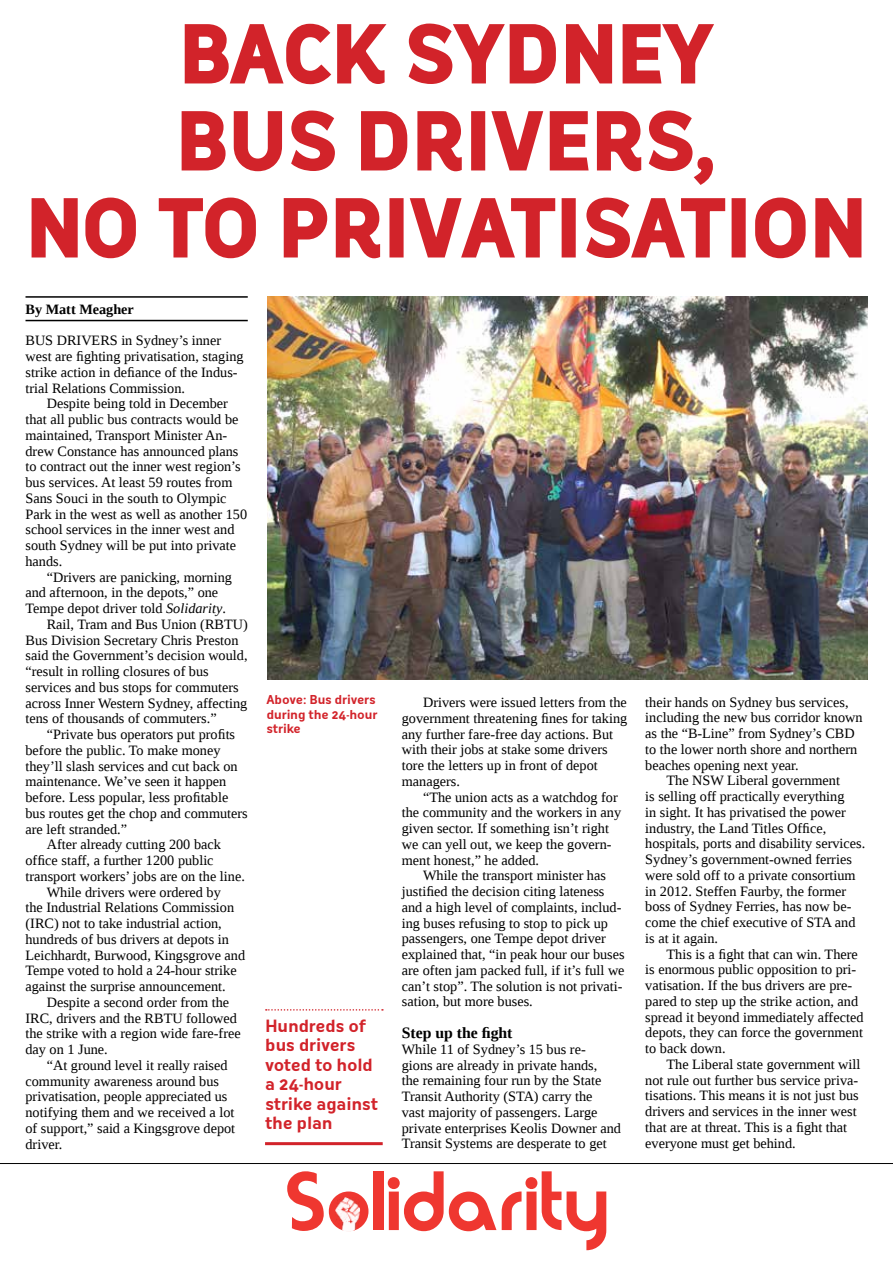
<style>
.page{position:relative;width:893px;height:1263px;background:#fff}
.page>*{position:absolute;margin:0;border:0;box-sizing:border-box;transform-origin:0 0}
.t1{font:700 75px/87px "Oceania";letter-spacing:.015em;color:#d2232a;text-align:center}
.t2{font:74.1px "Moderna";color:#ef3730}
.t3{font:700 16.5px/19.5px "Oceania";letter-spacing:-.01em;color:#d2232a}
.t4{font:700 15.75px "Liberation Serif";color:#000}
.t5{font:14.25px/15.8px "Liberation Serif";color:#000}
.t6{font:700 14.25px "Liberation Serif";color:#000}
.t7{font:700 12px/14.4px "Oceania";letter-spacing:-.01em;color:#d2232a}
.s1{font-style:italic}
</style>
<div class="page">
<div style="left:335px;top:1199px;width:27px;height:23px;background:#ef3730"></div>
<img style="left:335px;top:1197px;width:25px;height:33px">
<hr style="left:0;top:1163px;width:893px;height:1px;background:#000">
<svg style="left:184px;top:23px;width:203px;height:62px"></svg>
<svg style="left:408px;top:23px;width:148px;height:61px"></svg>
<svg style="left:566px;top:24px;width:47px;height:60px"></svg>
<svg style="left:622px;top:24px;width:92px;height:60px"></svg>
<svg style="left:31px;top:197px;width:105px;height:62px"></svg>
<svg style="left:158px;top:110px;width:568px;height:149px"></svg>
<div style="left:732px;top:198px;width:14px;height:59px;border:3px solid #d2232a"></div>
<svg style="left:755px;top:197px;width:51px;height:62px"></svg>
<svg style="left:815px;top:198px;width:47px;height:60px"></svg>
<hr style="left:26px;top:296px;width:222px;height:2px;background:#000">
<hr style="left:26px;top:320px;width:222px;height:1px;background:#000">
<img style="left:268px;top:297px;width:599px;height:382px">
<svg style="left:266px;top:1009px;width:117px;height:1px"></svg>
<hr style="left:265px;top:1142px;width:118px;height:3px;background:#d2232a">
<h1 class="t1" style="left:26px;top:11px;width:841px">BACK SYDNEY<br>BUS DRIVERS,<br>NO TO PRIVATISATION</h1>
<p class="t6" style="left:26px;top:299px;width:110px">By Matt Meagher</p>
<p class="t5" style="left:26px;top:333px;width:220px">BUS DRIVERS in Sydney’s inner west are fighting privatisation, staging strike action in defiance of the Indus&shy;trial Relations Commission.</p>
<p class="t5" style="left:26px;top:396px;width:223px;text-indent:21px">Despite being told in December that all public bus contracts would be maintained, Transport Minister An&shy;drew Constance has announced plans to contract out the inner west region’s bus services. At least 59 routes from Sans Souci in the south to Olympic Park in the west as well as another 150 school services in the inner west and south Sydney will be put into private hands.</p>
<p class="t5" style="left:47px;top:569px;width:187px">“Drivers are panicking, morning</p>
<p class="t5" style="left:26px;top:585px;width:194px">and afternoon, in the depots,” one</p>
<p class="t5" style="left:26px;top:600px;width:202px">Tempe depot driver told <span class="s1">Solidarity</span>.</p>
<p class="t5" style="left:47px;top:616px;width:202px">Rail, Tram and Bus Union (RBTU)</p>
<p class="t5" style="left:26px;top:632px;width:214px">Bus Division Secretary Chris Preston</p>
<p class="t5" style="left:26px;top:648px;width:224px">said the Government’s decision would,</p>
<p class="t5" style="left:26px;top:663px;width:185px">“result in rolling closures of bus</p>
<p class="t5" style="left:26px;top:679px;width:215px">services and bus stops for commuters</p>
<p class="t5" style="left:26px;top:695px;width:223px">across Inner Western Sydney, affecting</p>
<p class="t5" style="left:26px;top:711px;width:193px">tens of thousands of commuters.”</p>
<p class="t5" style="left:47px;top:726px;width:190px">“Private bus operators put profits</p>
<p class="t5" style="left:26px;top:742px;width:197px">before the public. To make money</p>
<p class="t5" style="left:26px;top:758px;width:214px">they’ll slash services and cut back on</p>
<p class="t5" style="left:26px;top:773px;width:202px">maintenance. We’ve seen it happen</p>
<p class="t5" style="left:26px;top:789px;width:204px">before. Less popular, less profitable</p>
<p class="t5" style="left:26px;top:805px;width:224px">bus routes get the chop and commuters</p>
<p class="t5" style="left:26px;top:821px;width:103px">are left stranded.”</p>
<p class="t5" style="left:47px;top:836px;width:176px">After already cutting 200 back</p>
<p class="t5" style="left:26px;top:852px;width:190px">office staff, a further 1200 public</p>
<p class="t5" style="left:26px;top:868px;width:221px">transport workers’ jobs are on the line.</p>
<p class="t5" style="left:47px;top:884px;width:176px">While drivers were ordered by</p>
<p class="t5" style="left:26px;top:899px;width:210px">the Industrial Relations Commission</p>
<p class="t5" style="left:26px;top:915px;width:198px">(IRC) not to take industrial action,</p>
<p class="t5" style="left:26px;top:931px;width:205px">hundreds of bus drivers at depots in</p>
<p class="t5" style="left:26px;top:947px;width:221px">Leichhardt, Burwood, Kingsgrove and</p>
<p class="t5" style="left:26px;top:962px;width:213px">Tempe voted to hold a 24-hour strike</p>
<p class="t5" style="left:26px;top:978px;width:202px">against the surprise announcement.</p>
<p class="t5" style="left:47px;top:994px;width:184px">Despite a second order from the</p>
<p class="t5" style="left:26px;top:1010px;width:213px">IRC, drivers and the RBTU followed</p>
<p class="t5" style="left:26px;top:1025px;width:217px">the strike with a region wide fare-free</p>
<p class="t5" style="left:26px;top:1041px;width:84px">day on 1 June.</p>
<p class="t5" style="left:47px;top:1057px;width:182px">“At ground level it really raised</p>
<p class="t5" style="left:26px;top:1073px;width:195px">community awareness around bus</p>
<p class="t5" style="left:26px;top:1088px;width:203px">privatisation, people appreciated us</p>
<p class="t5" style="left:26px;top:1104px;width:210px">notifying them and we received a lot</p>
<p class="t5" style="left:26px;top:1120px;width:211px">of support,” said a Kingsgrove depot</p>
<p class="t5" style="left:26px;top:1136px;width:38px">driver.</p>
<p class="t7" style="left:266px;top:693px;width:113px">Above: Bus drivers during the 24-hour strike</p>
<p class="t3" style="left:265px;top:1016px;width:115px">Hundreds of bus drivers voted to hold a 24-hour strike against the plan</p>
<p class="t5" style="left:402px;top:694px;width:227px;text-indent:21px">Drivers were issued letters from the government threatening fines for taking any further fare-free day actions. But with their jobs at stake some drivers tore the letters up in front of depot managers.</p>
<p class="t5" style="left:402px;top:789px;width:221px;text-indent:21px">“The union acts as a watchdog for the community and the workers in any given sector. If something isn’t right we can yell out, we keep the govern&shy;ment honest,” he added.</p>
<p class="t5" style="left:402px;top:867px;width:224px;text-indent:21px">While the transport minister has justified the decision citing lateness and a high level of complaints, includ&shy;ing buses refusing to stop to pick up passengers, one Tempe depot driver explained that, “in peak hour our buses are often jam packed full, if it’s full we can’t stop”. The solution is not privati&shy;sation, but more buses.</p>
<p class="t4" style="left:402px;top:1022px;width:112px">Step up the fight</p>
<p class="t5" style="left:402px;top:1041px;width:221px">While 11 of Sydney’s 15 bus re-<br>gions are already in private hands,<br>the remaining four run by the State Transit Authority (STA) carry the<br>vast majority of passengers. Large private enterprises Keolis Downer and Transit Systems are desperate to get</p>
<h2 class="t2" style="left:282px;top:1155px;width:326px">Solidarity</h2>
<p class="t5" style="left:645px;top:694px;width:205px">their hands on Sydney bus services,</p>
<p class="t5" style="left:645px;top:710px;width:219px">including the new bus corridor known</p>
<p class="t5" style="left:645px;top:725px;width:211px">as the “B-Line” from Sydney’s CBD</p>
<p class="t5" style="left:645px;top:741px;width:214px">to the lower north shore and northern</p>
<p class="t5" style="left:645px;top:757px;width:155px">beaches opening next year.</p>
<p class="t5" style="left:666px;top:773px;width:175px">The NSW Liberal government</p>
<p class="t5" style="left:645px;top:788px;width:201px">is selling off practically everything</p>
<p class="t5" style="left:645px;top:804px;width:202px">in sight. It has privatised the power</p>
<p class="t5" style="left:645px;top:820px;width:183px">industry, the Land Titles Office,</p>
<p class="t5" style="left:645px;top:836px;width:222px">hospitals, ports and disability services.</p>
<p class="t5" style="left:645px;top:851px;width:208px">Sydney’s government-owned ferries</p>
<p class="t5" style="left:645px;top:867px;width:212px">were sold off to a private consortium</p>
<p class="t5" style="left:645px;top:883px;width:203px">in 2012. Steffen Faurby, the former</p>
<p class="t5" style="left:645px;top:899px;width:208px">boss of Sydney Ferries, has now be-</p>
<p class="t5" style="left:645px;top:914px;width:212px">come the chief executive of STA and</p>
<p class="t5" style="left:645px;top:930px;width:74px">is at it again.</p>
<p class="t5" style="left:666px;top:946px;width:193px">This is a fight that can win. There</p>
<p class="t5" style="left:645px;top:962px;width:212px">is enormous public opposition to pri-</p>
<p class="t5" style="left:645px;top:977px;width:208px">vatisation. If the bus drivers are pre-</p>
<p class="t5" style="left:645px;top:993px;width:214px">pared to step up the strike action, and</p>
<p class="t5" style="left:645px;top:1009px;width:220px">spread it beyond immediately affected</p>
<p class="t5" style="left:645px;top:1025px;width:219px">depots, they can force the government</p>
<p class="t5" style="left:645px;top:1040px;width:82px">to back down.</p>
<p class="t5" style="left:666px;top:1056px;width:195px">The Liberal state government will</p>
<p class="t5" style="left:645px;top:1072px;width:214px">not rule out further bus service priva-</p>
<p class="t5" style="left:645px;top:1088px;width:215px">tisations. This means it is not just bus</p>
<p class="t5" style="left:645px;top:1103px;width:213px">drivers and services in the inner west</p>
<p class="t5" style="left:645px;top:1119px;width:203px">that are at threat. This is a fight that</p>
<p class="t5" style="left:645px;top:1135px;width:152px">everyone must get behind.</p>
</div>
